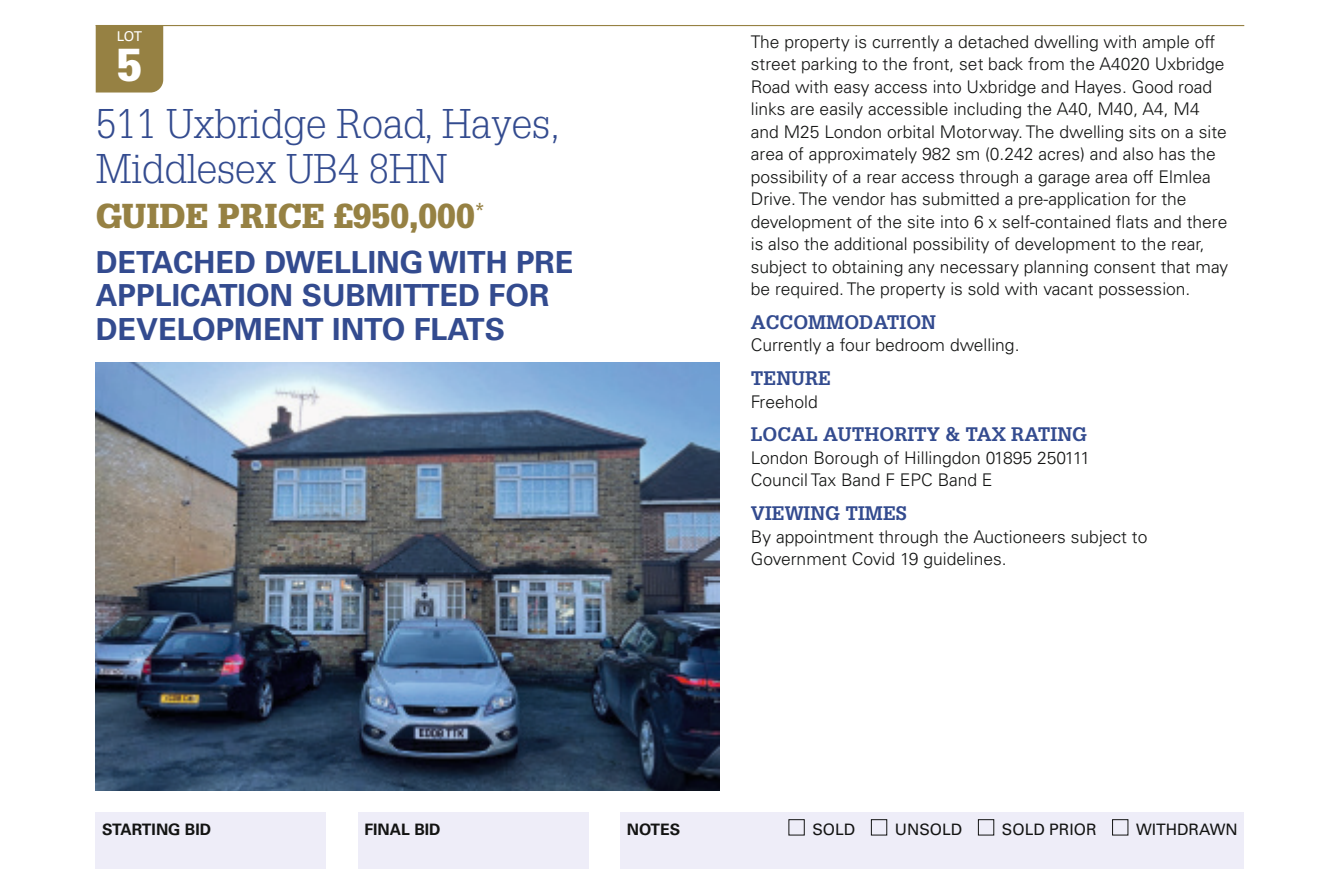
<style>
.page{position:relative;width:1340px;height:886px;background:#fff}
.page>*{position:absolute;margin:0;border:0;box-sizing:border-box;transform-origin:0 0}
.t1{font:900 45px "Glypha LT Std";color:#fff}
.t2{font:300 40.5px/45px "Glypha LT Std";color:#334b8f}
.t3{font:900 33.75px "Glypha LT Std";color:#968143}
.t4{font:700 30.38px/33.8px "Univers LT Std";color:#334b8f}
.t5{font:700 19.12px "Glypha LT Std";color:#334b8f}
.t6{font:300 17.55px/22.5px "Univers LT Std";color:#131413}
.t7{font:15.75px "Univers LT Std";color:#131413}
.t8{font:700 15.75px "Univers LT Std";color:#131413}
.t9{font:13.5px "Univers LT Std";color:#fff}
</style>
<div class="page">
<hr style="left:96px;top:25px;width:1148px;height:1px;background:#968143">
<div style="left:96px;top:812px;width:230px;height:57px;background:#eeedf8"></div>
<div style="left:358px;top:812px;width:230px;height:57px;background:#eeedf8"></div>
<div style="left:620px;top:812px;width:624px;height:57px;background:#eeedf8"></div>
<div style="left:871px;top:819px;width:16px;height:16px;border:1px solid #131413"></div>
<div style="left:978px;top:819px;width:16px;height:16px;border:1px solid #131413"></div>
<div style="left:1112px;top:819px;width:16px;height:16px;border:1px solid #131413"></div>
<div style="left:96px;top:26px;width:67px;height:66px;background:#968143"></div>
<img style="left:96px;top:362px;width:623px;height:428px">
<p class="t9" style="left:117px;top:28px;width:27px">LOT</p>
<h1 class="t1" style="left:117px;top:38px;width:27px">5</h1>
<h2 class="t2" style="left:96px;top:101px;width:466px">511 Uxbridge Road, Hayes,<br>Middlesex UB4 8HN</h2>
<h3 class="t3" style="left:96px;top:195px;width:390px">GUIDE PRICE £950,000<sup>*</sup></h3>
<h3 class="t4" style="left:96px;top:245px;width:479px">DETACHED DWELLING WITH PRE<br>APPLICATION SUBMITTED FOR<br>DEVELOPMENT INTO FLATS</h3>
<p class="t6" style="left:750px;top:30px;width:479px">The property is currently a detached dwelling with ample off street parking to the front, set back from the A4020 Uxbridge Road with easy access into Uxbridge and Hayes. Good road links are easily accessible including the A40, M40, A4, M4 and M25 London orbital Motorway. The dwelling sits on a site area of approximately 982 sm (0.242 acres) and also has the possibility of a rear access through a garage area off Elmlea Drive. The vendor has submitted a pre-application for the development of the site into 6 x self-contained flats and there is also the additional possibility of development to the rear, subject to obtaining any necessary planning consent that may be required. The property is sold with vacant possession.</p>
<p class="t5" style="left:750px;top:310px;width:187px">ACCOMMODATION</p>
<p class="t6" style="left:750px;top:334px;width:270px">Currently a four bedroom dwelling.</p>
<p class="t5" style="left:750px;top:366px;width:82px">TENURE</p>
<p class="t6" style="left:750px;top:390px;width:68px">Freehold</p>
<p class="t5" style="left:750px;top:423px;width:338px">LOCAL AUTHORITY &amp; TAX RATING</p>
<p class="t6" style="left:750px;top:446px;width:341px">London Borough of Hillingdon 01895 250111<br>Council Tax Band F EPC Band E</p>
<p class="t5" style="left:750px;top:501px;width:157px">VIEWING TIMES</p>
<p class="t6" style="left:750px;top:525px;width:398px">By appointment through the Auctioneers subject to<br>Government Covid 19 guidelines.</p>
<p class="t8" style="left:102px;top:820px;width:111px">STARTING BID</p>
<p class="t8" style="left:364px;top:820px;width:78px">FINAL BID</p>
<p class="t8" style="left:626px;top:820px;width:55px">NOTES</p>
<p class="t7" style="left:812px;top:820px;width:44px">SOLD</p>
<p class="t7" style="left:895px;top:820px;width:69px">UNSOLD</p>
<p class="t7" style="left:1001px;top:820px;width:96px">SOLD PRIOR</p>
<p class="t7" style="left:1136px;top:820px;width:103px">WITHDRAWN</p>
</div>
